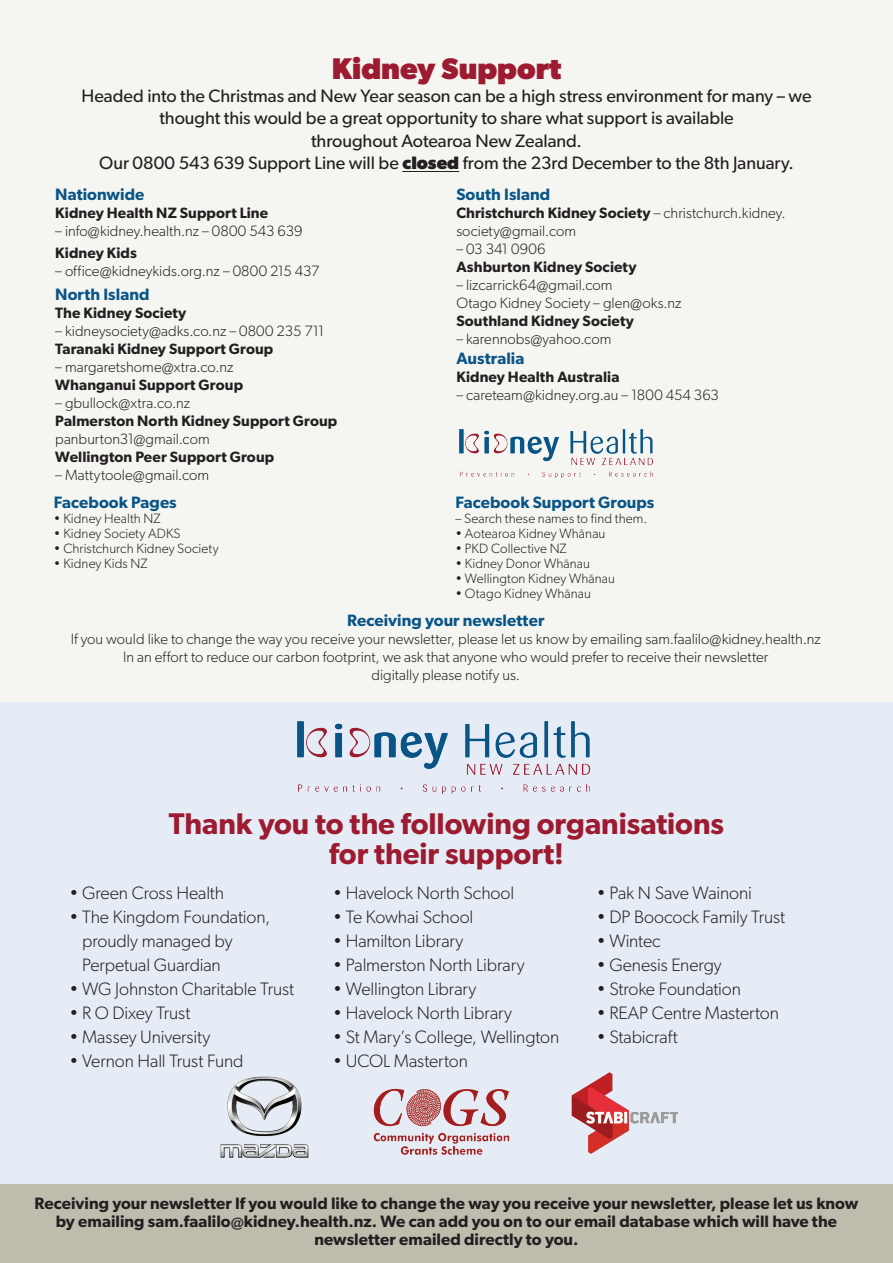
<style>
.page{position:relative;width:893px;height:1263px;background:#fff}
.page>*{position:absolute;margin:0;border:0;box-sizing:border-box;transform-origin:0 0}
.t1{font:600 30px/30px "Gibson";color:#9c1b31;text-align:center}
.t2{font:700 30px "Gibson";color:#9c1b31}
.t3{font:300 18px/24px "Gibson";letter-spacing:-.005em;color:#231f20}
.t4{font:18px/22.5px "Gibson";letter-spacing:-.005em;color:#231f20;text-align:center}
.t5{font:600 16.5px/18px "Gibson";letter-spacing:.005em;color:#231f20;text-align:center}
.t6{font:600 16.5px "Gibson";letter-spacing:.005em;color:#0a5586}
.t7{font:300 15px/18px "Gibson";letter-spacing:.005em;color:#231f20}
.t8{font:600 15px "Gibson";letter-spacing:.005em;color:#231f20}
.t9{font:300 13.5px "Gibson";letter-spacing:.005em;color:#231f20}
.s1{font-weight:700}
.s2{font-weight:600}
</style>
<div class="page">
<div style="left:0;top:0;width:893px;height:726px;background:#f5f6f2"></div>
<div style="left:0;top:702px;width:893px;height:491px;background:#e6ecf5"></div>
<img style="left:297px;top:721px;width:294px;height:73px">
<img style="left:220px;top:1076px;width:89px;height:82px">
<img style="left:373px;top:1088px;width:137px;height:66px">
<img style="left:571px;top:1072px;width:107px;height:82px">
<div style="left:0;top:1184px;width:893px;height:79px;background:#bfbbad"></div>
<hr style="left:402px;top:171px;width:57px;height:1px;background:#231f20">
<img style="left:459px;top:429px;width:195px;height:50px">
<h1 class="t2" style="left:332px;top:51px;width:231px">Kidney Support</h1>
<p class="t4" style="left:82px;top:84px;width:731px">Headed into the Christmas and New Year season can be a high stress environment for many – we thought this would be a great opportunity to share what support is available<br>throughout Aotearoa New Zealand.<br>Our 0800 543 639 Support Line will be <span class="s1">closed</span> from the 23rd December to the 8th January.</p>
<p class="t6" style="left:55px;top:184px;width:91px">Nationwide</p>
<p class="t8" style="left:55px;top:204px;width:214px">Kidney Health NZ Support Line</p>
<p class="t7" style="left:55px;top:222px;width:249px">– info@kidney.health.nz – 0800 543 639</p>
<p class="t8" style="left:55px;top:244px;width:83px">Kidney Kids</p>
<p class="t7" style="left:55px;top:262px;width:266px">– office@kidneykids.org.nz – 0800 215 437</p>
<p class="t6" style="left:55px;top:284px;width:96px">North Island</p>
<p class="t8" style="left:55px;top:304px;width:133px">The Kidney Society</p>
<p class="t7" style="left:55px;top:322px;width:271px">– kidneysociety@adks.co.nz – 0800 235 711</p>
<p class="t8" style="left:55px;top:340px;width:220px">Taranaki Kidney Support Group</p>
<p class="t7" style="left:55px;top:358px;width:180px">– margaretshome@xtra.co.nz</p>
<p class="t8" style="left:55px;top:376px;width:189px">Whanganui Support Group</p>
<p class="t7" style="left:55px;top:394px;width:136px">– gbullock@xtra.co.nz</p>
<p class="t8" style="left:55px;top:412px;width:283px">Palmerston North Kidney Support Group</p>
<p class="t7" style="left:55px;top:430px;width:156px">panburton31@gmail.com</p>
<p class="t8" style="left:55px;top:448px;width:220px">Wellington Peer Support Group</p>
<p class="t7" style="left:55px;top:466px;width:155px">– Mattytoole@gmail.com</p>
<p class="t6" style="left:54px;top:492px;width:124px">Facebook Pages</p>
<p class="t9" style="left:54px;top:510px;width:108px">• Kidney Health NZ</p>
<p class="t9" style="left:54px;top:525px;width:128px">• Kidney Society ADKS</p>
<p class="t9" style="left:54px;top:540px;width:166px">• Christchurch Kidney Society</p>
<p class="t9" style="left:54px;top:555px;width:95px">• Kidney Kids NZ</p>
<p class="t6" style="left:456px;top:184px;width:95px">South Island</p>
<p class="t7" style="left:456px;top:204px;width:331px"><span class="s2">Christchurch Kidney Society</span> – christchurch.kidney. society@gmail.com</p>
<p class="t7" style="left:456px;top:240px;width:91px">– 03 341 0906</p>
<p class="t8" style="left:456px;top:258px;width:182px">Ashburton Kidney Society</p>
<p class="t7" style="left:456px;top:276px;width:227px">– lizcarrick64@gmail.com<br>Otago Kidney Society – glen@oks.nz</p>
<p class="t8" style="left:456px;top:312px;width:179px">Southland Kidney Society</p>
<p class="t7" style="left:456px;top:330px;width:156px">– karennobs@yahoo.com</p>
<p class="t6" style="left:456px;top:348px;width:69px">Australia</p>
<p class="t8" style="left:456px;top:367px;width:165px">Kidney Health Australia</p>
<p class="t7" style="left:456px;top:385px;width:264px">– careteam@kidney.org.au – 1800 454 363</p>
<p class="t6" style="left:455px;top:492px;width:200px">Facebook Support Groups</p>
<p class="t9" style="left:455px;top:510px;width:193px">– Search these names to find them.</p>
<p class="t9" style="left:455px;top:525px;width:151px">• Aotearoa Kidney Whānau</p>
<p class="t9" style="left:455px;top:540px;width:113px">• PKD Collective NZ</p>
<p class="t9" style="left:455px;top:555px;width:136px">• Kidney Donor Whānau</p>
<p class="t9" style="left:455px;top:570px;width:161px">• Wellington Kidney Whānau</p>
<p class="t9" style="left:455px;top:585px;width:137px">• Otago Kidney Whānau</p>
<p class="t6" style="left:347px;top:610px;width:199px">Receiving your newsletter</p>
<p class="t7" style="left:71px;top:630px;width:752px;text-align:center">If you would like to change the way you receive your newsletter, please let us know by emailing sam.faalilo@kidney.health.nz<br>In an effort to reduce our carbon footprint, we ask that anyone who would prefer to receive their newsletter<br>digitally please notify us.</p>
<h1 class="t1" style="left:169px;top:808px;width:556px">Thank you to the following organisations for their support!</h1>
<p class="t3" style="left:69px;top:881px;width:156px">• Green Cross Health</p>
<p class="t3" style="left:82px;top:905px;width:190px;text-indent:-13px">• The Kingdom Foundation, proudly managed by<br>Perpetual Guardian</p>
<p class="t3" style="left:69px;top:977px;width:226px">• WG Johnston Charitable Trust</p>
<p class="t3" style="left:69px;top:1001px;width:122px">• R O Dixey Trust</p>
<p class="t3" style="left:69px;top:1025px;width:142px">• Massey University</p>
<p class="t3" style="left:69px;top:1049px;width:176px">• Vernon Hall Trust Fund</p>
<p class="t3" style="left:333px;top:881px;width:183px">• Havelock North School</p>
<p class="t3" style="left:333px;top:905px;width:142px">• Te Kowhai School</p>
<p class="t3" style="left:333px;top:929px;width:132px">• Hamilton Library</p>
<p class="t3" style="left:333px;top:953px;width:193px">• Palmerston North Library</p>
<p class="t3" style="left:333px;top:977px;width:145px">• Wellington Library</p>
<p class="t3" style="left:333px;top:1001px;width:180px">• Havelock North Library</p>
<p class="t3" style="left:333px;top:1025px;width:228px">• St Mary’s College, Wellington</p>
<p class="t3" style="left:333px;top:1049px;width:136px">• UCOL Masterton</p>
<p class="t3" style="left:597px;top:881px;width:157px">• Pak N Save Wainoni</p>
<p class="t3" style="left:597px;top:905px;width:190px">• DP Boocock Family Trust</p>
<p class="t3" style="left:597px;top:929px;width:65px">• Wintec</p>
<p class="t3" style="left:597px;top:953px;width:127px">• Genesis Energy</p>
<p class="t3" style="left:597px;top:977px;width:146px">• Stroke Foundation</p>
<p class="t3" style="left:597px;top:1001px;width:184px">• REAP Centre Masterton</p>
<p class="t3" style="left:597px;top:1025px;width:82px">• Stabicraft</p>
<p class="t5" style="left:35px;top:1194px;width:825px">Receiving your newsletter If you would like to change the way you receive your newsletter, please let us know by emailing sam.faalilo@kidney.health.nz. We can add you on to our email database which will have the newsletter emailed directly to you.</p>
</div>
